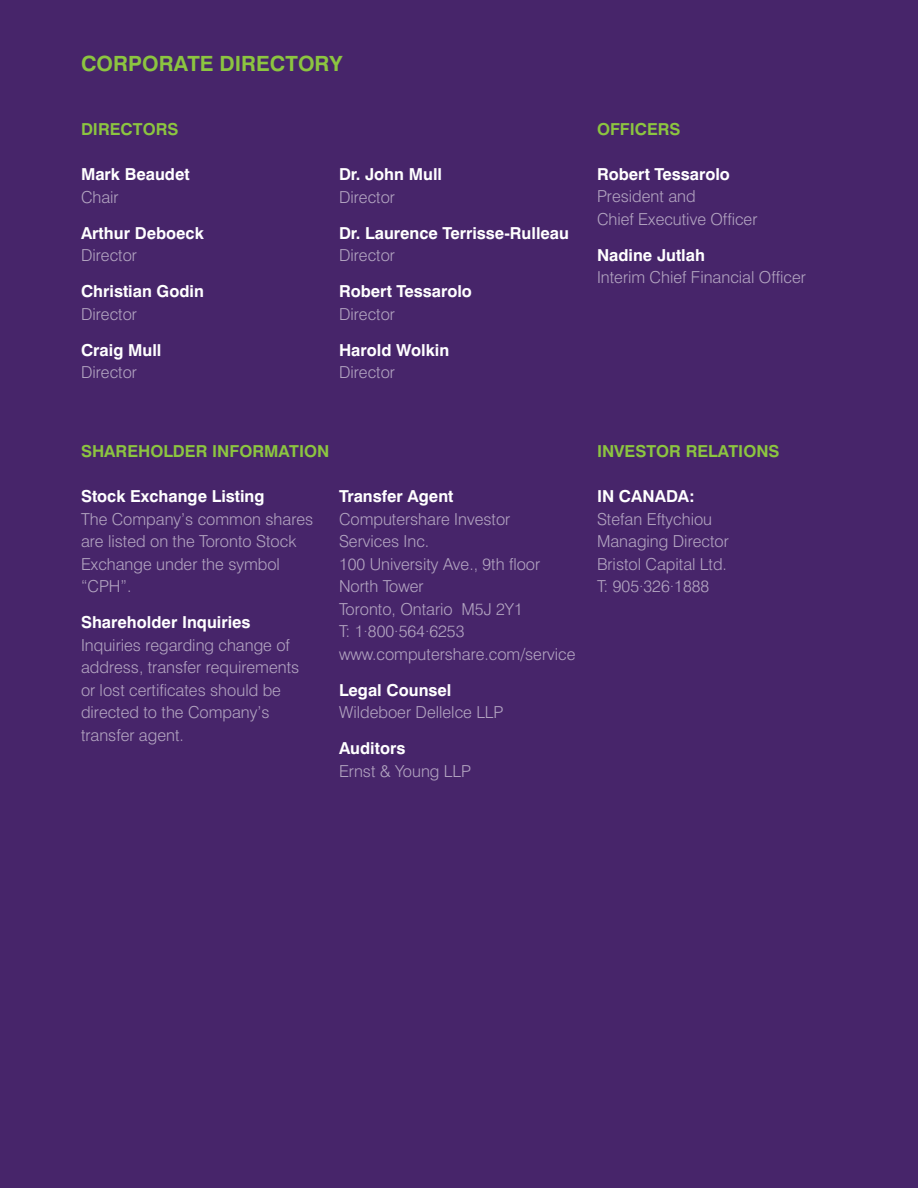
<style>
.page{position:relative;width:918px;height:1188px;background:#47256a}
.page>*{position:absolute;margin:0;border:0;box-sizing:border-box;transform-origin:0 0}
.t1{font:700 21px "Swiss 721 BT";color:#8cc540}
.t2{font:300 16.5px/22.5px "Swiss 721 BT";color:#b3a5c1}
.t3{font:700 16.5px/22.5px "Swiss 721 BT";color:#fff}
.t4{font:700 16.5px "Swiss 721 BT";color:#8cc540}
.s1{font-weight:300;color:#b3a5c1}
.s2{font-weight:700;color:#fff}
</style>
<div class="page">
<p class="t1" style="left:81px;top:51px;width:263px">CORPORATE DIRECTORY</p>
<p class="t4" style="left:81px;top:119px;width:99px">DIRECTORS</p>
<p class="t3" style="left:81px;top:163px;width:110px">Mark Beaudet<br><span class="s1">Chair</span></p>
<p class="t3" style="left:81px;top:222px;width:124px">Arthur Deboeck<br><span class="s1">Director</span></p>
<p class="t3" style="left:81px;top:280px;width:124px">Christian Godin<br><span class="s1">Director</span></p>
<p class="t3" style="left:81px;top:339px;width:82px">Craig Mull<br><span class="s1">Director</span></p>
<p class="t3" style="left:339px;top:163px;width:105px">Dr. John Mull<br><span class="s1">Director</span></p>
<p class="t3" style="left:339px;top:222px;width:232px">Dr. Laurence Terrisse-Rulleau<br><span class="s1">Director</span></p>
<p class="t3" style="left:339px;top:280px;width:134px">Robert Tessarolo<br><span class="s1">Director</span></p>
<p class="t3" style="left:339px;top:339px;width:112px">Harold Wolkin<br><span class="s1">Director</span></p>
<p class="t4" style="left:597px;top:119px;width:85px">OFFICERS</p>
<p class="t2" style="left:597px;top:162px;width:162px"><span class="s2">Robert Tessarolo<br></span>President and<br>Chief Executive Officer</p>
<p class="t2" style="left:597px;top:243px;width:210px"><span class="s2">Nadine Jutlah<br></span>Interim Chief Financial Officer</p>
<p class="t4" style="left:81px;top:441px;width:250px">SHAREHOLDER INFORMATION</p>
<p class="t2" style="left:81px;top:485px;width:234px"><span class="s2">Stock Exchange Listing<br></span>The Company’s common shares are listed on the Toronto Stock<br>Exchange under the symbol “CPH”.</p>
<p class="t2" style="left:81px;top:611px;width:220px"><span class="s2">Shareholder Inquiries<br></span>Inquiries regarding change of address, transfer requirements or lost certificates should be directed to the Company’s transfer agent.</p>
<p class="t2" style="left:339px;top:485px;width:238px"><span class="s2">Transfer Agent<br></span>Computershare Investor<br>Services Inc.<br>100 University Ave., 9th floor<br>North Tower<br>Toronto, Ontario M5J 2Y1<br>T: 1·800·564·6253 www.computershare.com/service</p>
<p class="t2" style="left:339px;top:678px;width:166px"><span class="s2">Legal Counsel<br></span>Wildeboer Dellelce LLP</p>
<p class="t2" style="left:339px;top:737px;width:133px"><span class="s2">Auditors<br></span>Ernst &amp; Young LLP</p>
<p class="t4" style="left:597px;top:441px;width:184px">INVESTOR RELATIONS</p>
<p class="t2" style="left:597px;top:485px;width:133px"><span class="s2">IN CANADA:<br></span>Stefan Eftychiou<br>Managing Director<br>Bristol Capital Ltd.<br>T: 905·326·1888</p>
</div>
